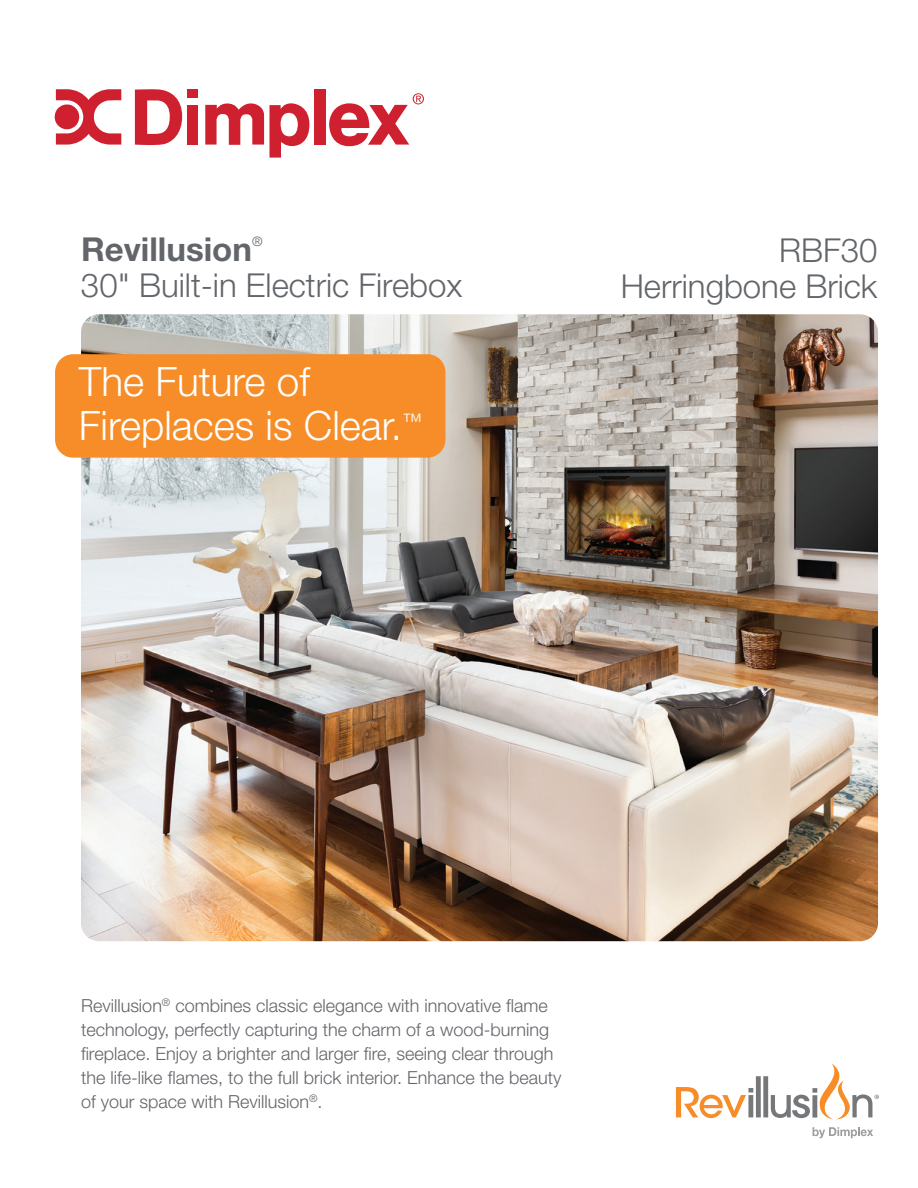
<style>
.page{position:relative;width:918px;height:1188px;background:#fff}
.page>*{position:absolute;margin:0;border:0;box-sizing:border-box;transform-origin:0 0}
.t1{font:300 40.5px/43.5px "Helvetica Neue LT Std";color:#fff}
.t2{font:300 33px/36px "Helvetica Neue LT Std";color:#62656a;text-align:right}
.t3{font:700 33px "Helvetica Neue LT Std";color:#62656a}
.t4{font:300 18px/24px "Helvetica Neue LT Std";color:#62656a}
.t5{font:300 13.05px "Helvetica Neue LT Std";color:#62656a}
</style>
<div class="page">
<div style="left:756px;top:1076px;width:5px;height:41px;background:#767779"></div>
<div style="left:763px;top:1076px;width:5px;height:41px;background:#767779"></div>
<svg style="left:676px;top:1087px;width:77px;height:31px"></svg>
<svg style="left:813px;top:1127px;width:60px;height:11px"></svg>
<svg style="left:771px;top:1063px;width:108px;height:57px"></svg>
<svg style="left:135px;top:89px;width:47px;height:57px"></svg>
<div style="left:187px;top:89px;width:11px;height:9px;background:#cf202f"></div>
<div style="left:187px;top:105px;width:11px;height:40px;background:#cf202f"></div>
<svg style="left:205px;top:103px;width:104px;height:55px"></svg>
<div style="left:314px;top:89px;width:11px;height:56px;background:#cf202f"></div>
<svg style="left:329px;top:93px;width:95px;height:53px"></svg>
<svg style="left:54px;top:89px;width:67px;height:56px"></svg>
<img style="left:81px;top:314px;width:797px;height:627px">
<div style="left:55px;top:354px;width:391px;height:104px;background:#f68d28;border-radius:18px"></div>
<h2 class="t3" style="left:81px;top:229px;width:173px">Revillusion</h2>
<p class="t5" style="left:252px;top:234px;width:12px">®</p>
<h2 class="t2" style="left:81px;top:267px;width:383px">30" Built-in Electric Firebox</h2>
<h1 class="t1" style="left:79px;top:359px;width:345px">The Future of<br>Fireplaces is Clear.<sup>™</sup></h1>
<h2 class="t2" style="left:621px;top:232px;width:258px">RBF30<br>Herringbone Brick</h2>
<p class="t4" style="left:81px;top:993px;width:482px">Revillusion<sup>®</sup> combines classic elegance with innovative flame technology, perfectly capturing the charm of a wood-burning fireplace. Enjoy a brighter and larger fire, seeing clear through the life-like flames, to the full brick interior. Enhance the beauty of your space with Revillusion<sup>®</sup>.</p>
</div>
